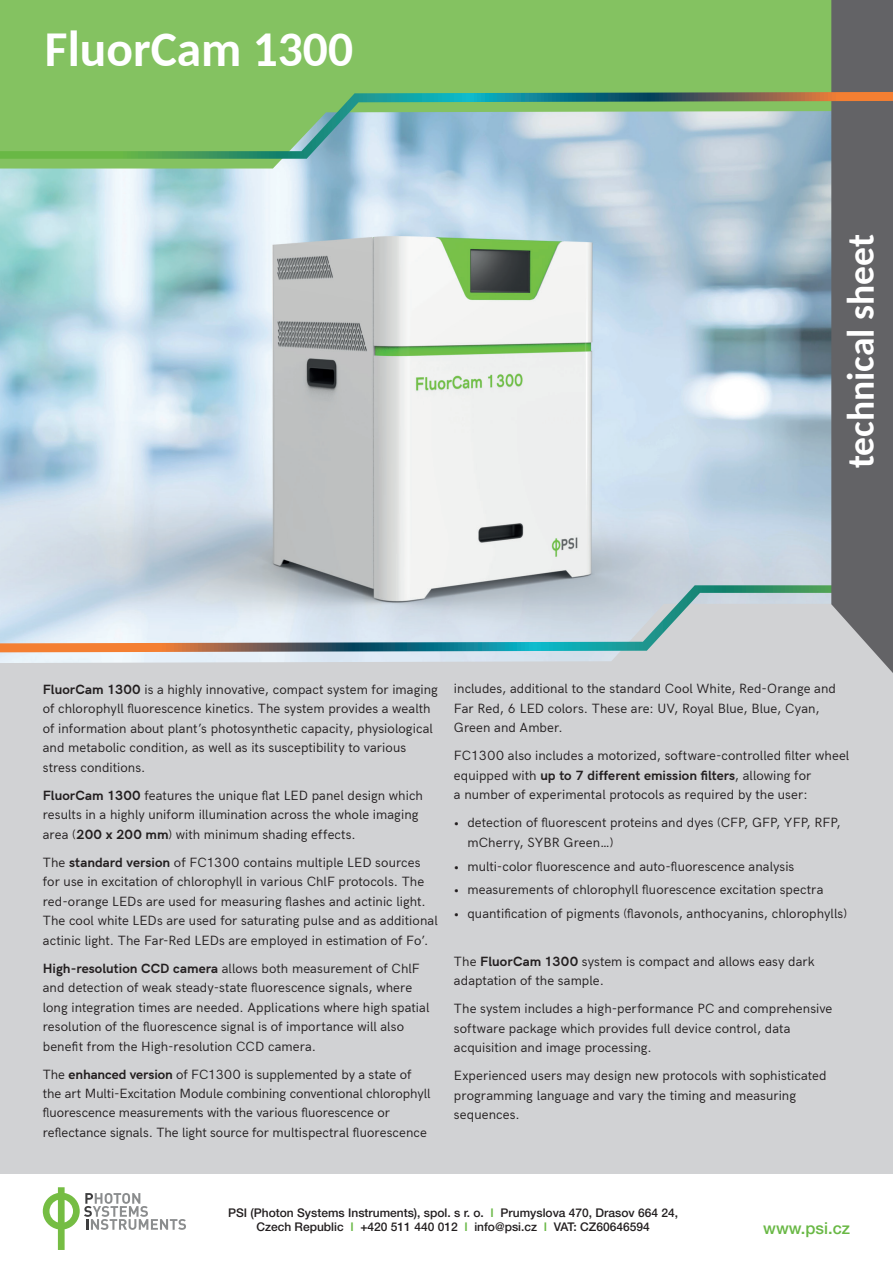
<style>
.page{position:relative;width:893px;height:1263px;background:#fff}
.page>*{position:absolute;margin:0;border:0;box-sizing:border-box;transform-origin:0 0}
.t1{font:700 49.5px "Carlito";color:#fff}
.t2{font:700 37.5px "Carlito";color:#fff}
.t3{font:500 16.5px "Helvetica Neue";color:#69b845}
.t4{font:13.5px/19.5px "Acari Sans";letter-spacing:.005em;color:#231f20}
.t5{font:500 12px/14.4px "Helvetica Neue";color:#231f20;text-align:center}
.s1{font-weight:700}
.s2{color:#69b845}
</style>
<div class="page">
<img style="left:0;top:169px;width:831px;height:416px">
<div style="left:0;top:652px;width:893px;height:522px;background:#d1d2d4"></div>
<svg style="left:0;top:585px;width:831px;height:67px;background:#bfccd1"></svg>
<div style="left:0;top:0;width:831px;height:169px;background:#84c261"></div>
<svg style="left:831px;top:0;width:62px;height:673px;background:#69696c"></svg>
<svg style="left:0;top:92px;width:893px;height:67px;background:#8ab693"></svg>
<svg style="left:43px;top:1187px;width:143px;height:63px"></svg>
<h1 class="t1" style="left:45px;top:16px;width:310px">FluorCam 1300</h1>
<h2 class="t2" style="left:836px;top:468px;width:235px;rotate:-90deg">technical sheet</h2>
<p class="t4" style="left:43px;top:678px;width:397px"><span class="s1">FluorCam 1300</span> is a highly innovative, compact system for imaging of chlorophyll fluorescence kinetics. The system provides a wealth of information about plant’s photosynthetic capacity, physiological and metabolic condition, as well as its susceptibility to various stress conditions.</p>
<p class="t4" style="left:43px;top:784px;width:382px"><span class="s1">FluorCam 1300</span> features the unique flat LED panel design which results in a highly uniform illumination across the whole imaging area (<span class="s1">200 x 200 mm</span>) with minimum shading effects.</p>
<p class="t4" style="left:43px;top:851px;width:396px">The <span class="s1">standard version</span> of FC1300 contains multiple LED sources for use in excitation of chlorophyll in various ChlF protocols. The red-orange LEDs are used for measuring flashes and actinic light.<br>The cool white LEDs are used for saturating pulse and as additional actinic light. The Far-Red LEDs are employed in estimation of Fo’.</p>
<p class="t4" style="left:43px;top:957px;width:388px"><span class="s1">High-resolution CCD camera</span> allows both measurement of ChlF and detection of weak steady-state fluorescence signals, where long integration times are needed. Applications where high spatial resolution of the fluorescence signal is of importance will also benefit from the High-resolution CCD camera.</p>
<p class="t4" style="left:43px;top:1063px;width:389px">The <span class="s1">enhanced version</span> of FC1300 is supplemented by a state of the art Multi-Excitation Module combining conventional chlorophyll fluorescence measurements with the various fluorescence or reflectance signals. The light source for multispectral fluorescence</p>
<p class="t4" style="left:454px;top:678px;width:384px">includes, additional to the standard Cool White, Red-Orange and<br>Far Red, 6 LED colors. These are: UV, Royal Blue, Blue, Cyan,<br>Green and Amber.</p>
<p class="t4" style="left:454px;top:745px;width:397px">FC1300 also includes a motorized, software-controlled filter wheel equipped with <span class="s1">up to 7 different emission filters</span>, allowing for<br>a number of experimental protocols as required by the user:</p>
<p class="t4" style="left:467px;top:812px;width:375px;text-indent:-14px">• detection of fluorescent proteins and dyes (CFP, GFP, YFP, RFP, mCherry, SYBR Green…)</p>
<p class="t4" style="left:454px;top:855px;width:342px">• multi-color fluorescence and auto-fluorescence analysis</p>
<p class="t4" style="left:454px;top:879px;width:371px">• measurements of chlorophyll fluorescence excitation spectra</p>
<p class="t4" style="left:454px;top:903px;width:395px">• quantification of pigments (flavonols, anthocyanins, chlorophylls)</p>
<p class="t4" style="left:454px;top:950px;width:362px">The <span class="s1">FluorCam 1300</span> system is compact and allows easy dark adaptation of the sample.</p>
<p class="t4" style="left:454px;top:998px;width:380px">The system includes a high-performance PC and comprehensive software package which provides full device control, data acquisition and image processing.</p>
<p class="t4" style="left:454px;top:1065px;width:374px">Experienced users may design new protocols with sophisticated programming language and vary the timing and measuring sequences.</p>
<p class="t5" style="left:228px;top:1205px;width:451px">PSI (Photon Systems Instruments), spol. s r. o. <span class="s2">I</span> Prumyslova 470, Drasov 664 24,<br>Czech Republic <span class="s2">I</span> +420 511 440 012 <span class="s2">I</span> info@psi.cz <span class="s2">I</span> VAT: CZ60646594</p>
<p class="t3" style="left:763px;top:1214px;width:88px">www.psi.cz</p>
</div>
